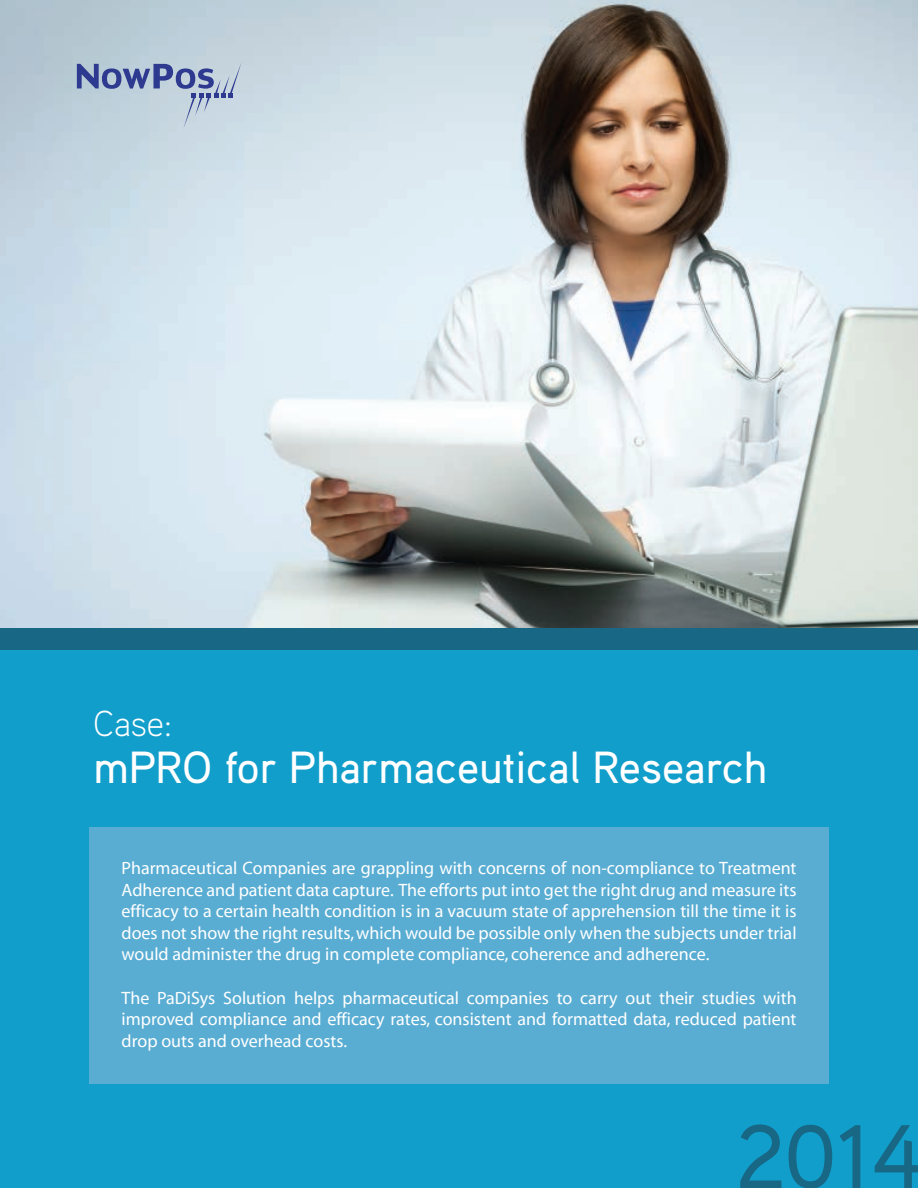
<style>
.page{position:relative;width:918px;height:1188px;background:#fff}
.page>*{position:absolute;margin:0;border:0;box-sizing:border-box;transform-origin:0 0}
.t1{font:500 90px "Aaux Pro";color:#176785}
.t2{font:500 45px "Aaux Pro";color:#fff}
.t3{font:300 36px "Aaux Pro";color:#fff}
.t4{font:18px/21.6px "Myriad";color:#fff;text-align:justify}
</style>
<div class="page">
<img style="left:0;top:0;width:918px;height:628px">
<div style="left:0;top:650px;width:918px;height:538px;background:#119ecb"></div>
<div style="left:0;top:628px;width:918px;height:22px;background:#176785"></div>
<div style="left:89px;top:827px;width:740px;height:257px;background:#59add3"></div>
<svg style="left:77px;top:62px;width:164px;height:67px;background:#a9b9cf"></svg>
<h3 class="t3" style="left:93px;top:700px;width:80px">Case:</h3>
<h2 class="t2" style="left:93px;top:739px;width:675px">mPRO for Pharmaceutical Research</h2>
<p class="t4" style="left:122px;top:858px;width:677px">Pharmaceutical Companies are grappling with concerns of non-compliance to Treatment Adherence and patient data capture. The efforts put into get the right drug and measure its efficacy to a certain health condition is in a vacuum state of apprehension till the time it is does not show the right results, which would be possible only when the subjects under trial would administer the drug in complete compliance, coherence and adherence.</p>
<p class="t4" style="left:122px;top:988px;width:677px">The PaDiSys Solution helps pharmaceutical companies to carry out their studies with improved compliance and efficacy rates, consistent and formatted data, reduced patient drop outs and overhead costs.</p>
<h1 class="t1" style="left:736px;top:1100px;width:187px">2014</h1>
</div>
